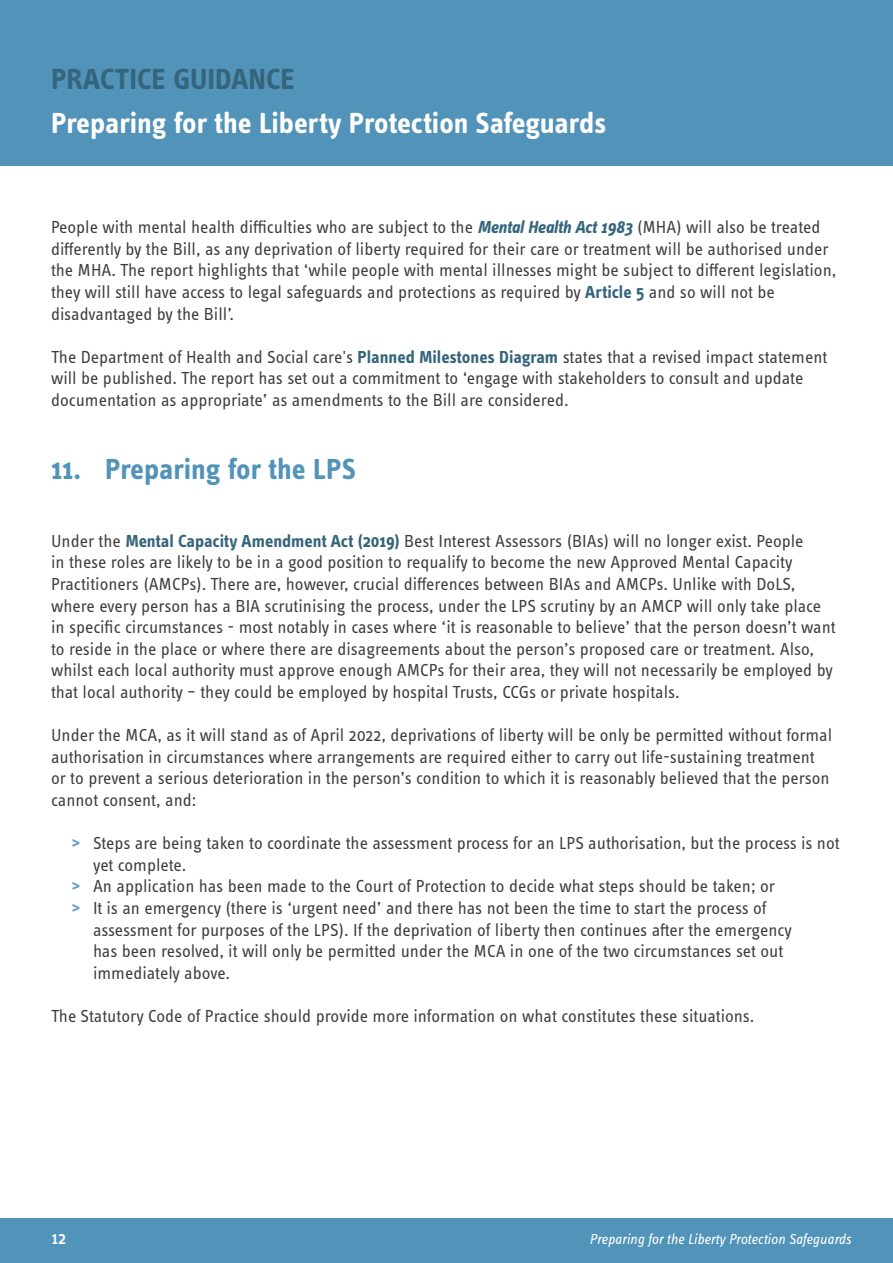
<style>
.page{position:relative;width:893px;height:1263px;background:#fff}
.page>*{position:absolute;margin:0;border:0;box-sizing:border-box;transform-origin:0 0}
.Header_title{font:700 30px "Info Text Pro";color:#fff}
.Adults_header{font:700 30px "Info Text Pro";color:#5293b9}
.Header_title-2{font:700 30px "Info Text Pro";color:#35657c}
.Body_Text{font:18px/21.6px "Info Text Pro";color:#3e3e3f}
.t1{font:500 18px "Info Text Pro";color:#fff}
.t2{font:italic 15px "Info Text Pro";letter-spacing:-.005em;color:#fff}
.s1{font-weight:700;font-style:italic;color:#35657c}
.s2{font-weight:700;color:#35657c}
.s3{font-weight:700;color:#679bbf}
</style>
<div class="page">
<div style="left:0;top:1218px;width:893px;height:45px;background:#5293b9"></div>
<div style="left:0;top:0;width:893px;height:166px;background:#5293b9"></div>
<p class="Header_title-2" style="left:51px;top:61px;width:245px">PRACTICE GUIDANCE</p>
<p class="Header_title" style="left:51px;top:105px;width:557px">Preparing for the Liberty Protection Safeguards</p>
<p class="Body_Text" style="left:51px;top:216px;width:787px">People with mental health difficulties who are subject to the <span class="s1">Mental Health Act 1983</span> (MHA) will also be treated differently by the Bill, as any deprivation of liberty required for their care or treatment will be authorised under the MHA. The report highlights that ‘while people with mental illnesses might be subject to different legislation, they will still have access to legal safeguards and protections as required by <span class="s2">Article 5</span> and so will not be disadvantaged by the Bill’.</p>
<p class="Body_Text" style="left:51px;top:346px;width:778px">The Department of Health and Social care's <span class="s2">Planned Milestones Diagram</span> states that a revised impact statement will be published. The report has set out a commitment to ‘engage with stakeholders to consult and update documentation as appropriate’ as amendments to the Bill are considered.</p>
<p class="Adults_header" style="left:51px;top:451px;width:307px">11. Preparing for the LPS</p>
<p class="Body_Text" style="left:51px;top:529px;width:786px">Under the <span class="s2">Mental Capacity Amendment Act (2019)</span> Best Interest Assessors (BIAs) will no longer exist. People<br>in these roles are likely to be in a good position to requalify to become the new Approved Mental Capacity Practitioners (AMCPs). There are, however, crucial differences between BIAs and AMCPs. Unlike with DoLS, where every person has a BIA scrutinising the process, under the LPS scrutiny by an AMCP will only take place in specific circumstances - most notably in cases where ‘it is reasonable to believe’ that the person doesn’t want to reside in the place or where there are disagreements about the person’s proposed care or treatment. Also, whilst each local authority must approve enough AMCPs for their area, they will not necessarily be employed by that local authority – they could be employed by hospital Trusts, CCGs or private hospitals.</p>
<p class="Body_Text" style="left:51px;top:724px;width:783px">Under the MCA, as it will stand as of April 2022, deprivations of liberty will be only be permitted without formal authorisation in circumstances where arrangements are required either to carry out life-sustaining treatment or to prevent a serious deterioration in the person’s condition to which it is reasonably believed that the person cannot consent, and:</p>
<p class="Body_Text" style="left:93px;top:832px;width:748px;text-indent:-21px"><span class="s3">&gt;</span> Steps are being taken to coordinate the assessment process for an LPS authorisation, but the process is not yet complete.</p>
<p class="Body_Text" style="left:72px;top:875px;width:705px"><span class="s3">&gt;</span> An application has been made to the Court of Protection to decide what steps should be taken; or</p>
<p class="Body_Text" style="left:93px;top:897px;width:700px;text-indent:-21px"><span class="s3">&gt;</span> It is an emergency (there is ‘urgent need’ and there has not been the time to start the process of assessment for purposes of the LPS). If the deprivation of liberty then continues after the emergency has been resolved, it will only be permitted under the MCA in one of the two circumstances set out immediately above.</p>
<p class="Body_Text" style="left:51px;top:1005px;width:705px">The Statutory Code of Practice should provide more information on what constitutes these situations.</p>
<p class="t1" style="left:52px;top:1227px;width:16px">12</p>
<p class="t2" style="left:590px;top:1230px;width:286px">Preparing for the Liberty Protection Safeguards <sup>12</sup></p>
</div>
